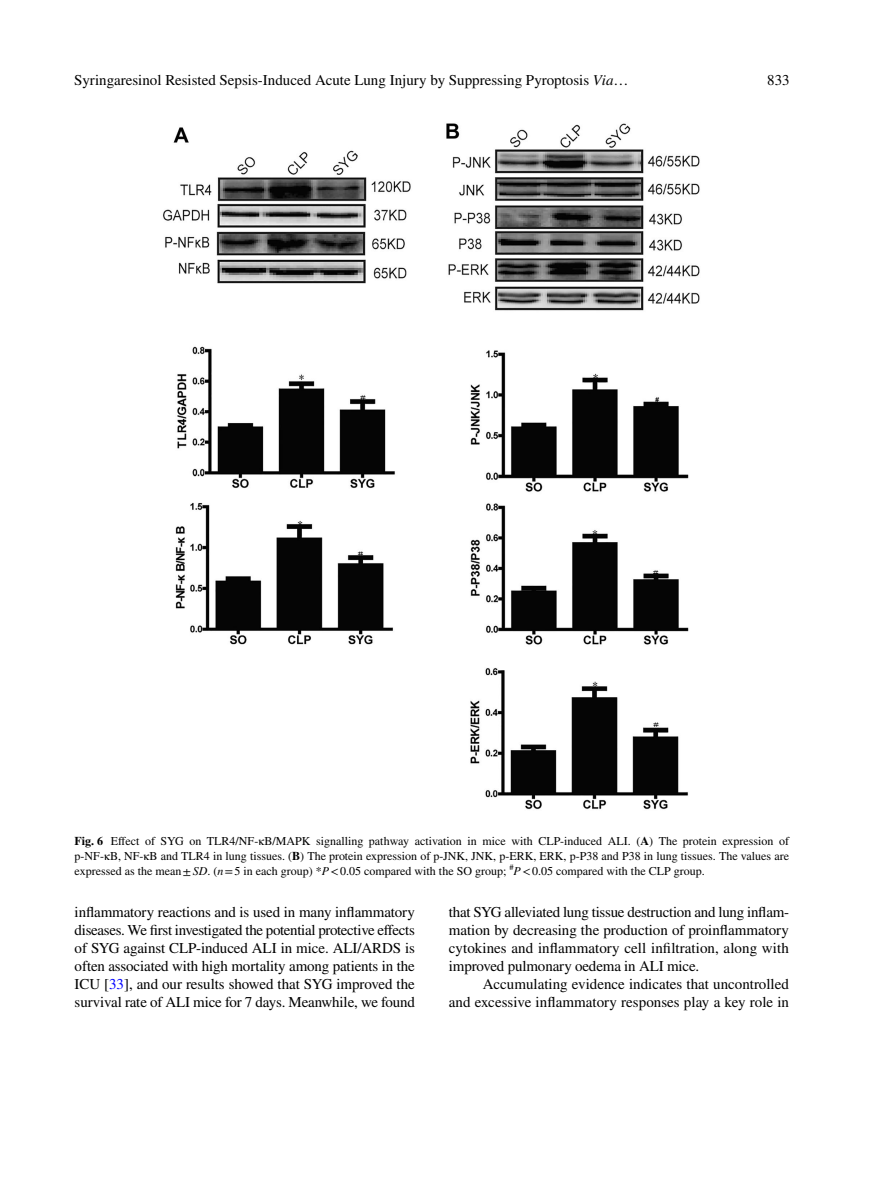
<style>
.page{position:relative;width:893px;height:1187px;background:#fff}
.page>*{position:absolute;margin:0;border:0;box-sizing:border-box;transform-origin:0 0}
.t1{font:15px/18px "STIX Regular 2";color:#000;text-align:justify}
.t2{font:15px "STIX Regular 22";color:#000}
.t3{font:15px "STIX";color:#000}
.t4{font:12px/15px "STIX Regular 2";color:#000;text-align:justify}
.s1{font-family:"STIX Italic 2"}
.s2{font-family:"STIX";font-weight:700}
.s3{color:#00f}
</style>
<div class="page">
<img style="left:163px;top:123px;width:537px;height:687px">
<p class="t2" style="left:74px;top:70px;width:556px">Syringaresinol Resisted Sepsis‑Induced Acute Lung Injury by Suppressing Pyroptosis <span class="s1">Via</span>…</p>
<p class="t3" style="left:767px;top:70px;width:24px">833</p>
<p class="t4" style="left:75px;top:834px;width:716px"><span class="s2">Fig. 6</span> Effect of SYG on TLR4/NF-κB/MAPK signalling pathway activation in mice with CLP-induced ALI. (<span class="s2">A</span>) The protein expression of p-NF-κB, NF-κB and TLR4 in lung tissues. (<span class="s2">B</span>) The protein expression of p-JNK, JNK, p-ERK, ERK, p-P38 and P38 in lung tissues. The values are expressed as the mean±<span class="s1">SD</span>. (<span class="s1">n</span>=5 in each group) *<span class="s1">P</span>&lt;0.05 compared with the SO group; <sup>#</sup><span class="s1">P</span>&lt;0.05 compared with the CLP group.</p>
<p class="t1" style="left:75px;top:903px;width:342px">inflammatory reactions and is used in many inflammatory diseases. We first investigated the potential protective effects of SYG against CLP-induced ALI in mice. ALI/ARDS is often associated with high mortality among patients in the ICU [<span class="s3">33</span>], and our results showed that SYG improved the survival rate of ALI mice for 7 days. Meanwhile, we found</p>
<p class="t1" style="left:449px;top:903px;width:342px">that SYG alleviated lung tissue destruction and lung inflam&shy;mation by decreasing the production of proinflammatory cytokines and inflammatory cell infiltration, along with improved pulmonary oedema in ALI mice.</p>
<p class="t1" style="left:449px;top:975px;width:342px;text-align:right">Accumulating evidence indicates that uncontrolled<br>and excessive inflammatory responses play a key role in</p>
</div>
